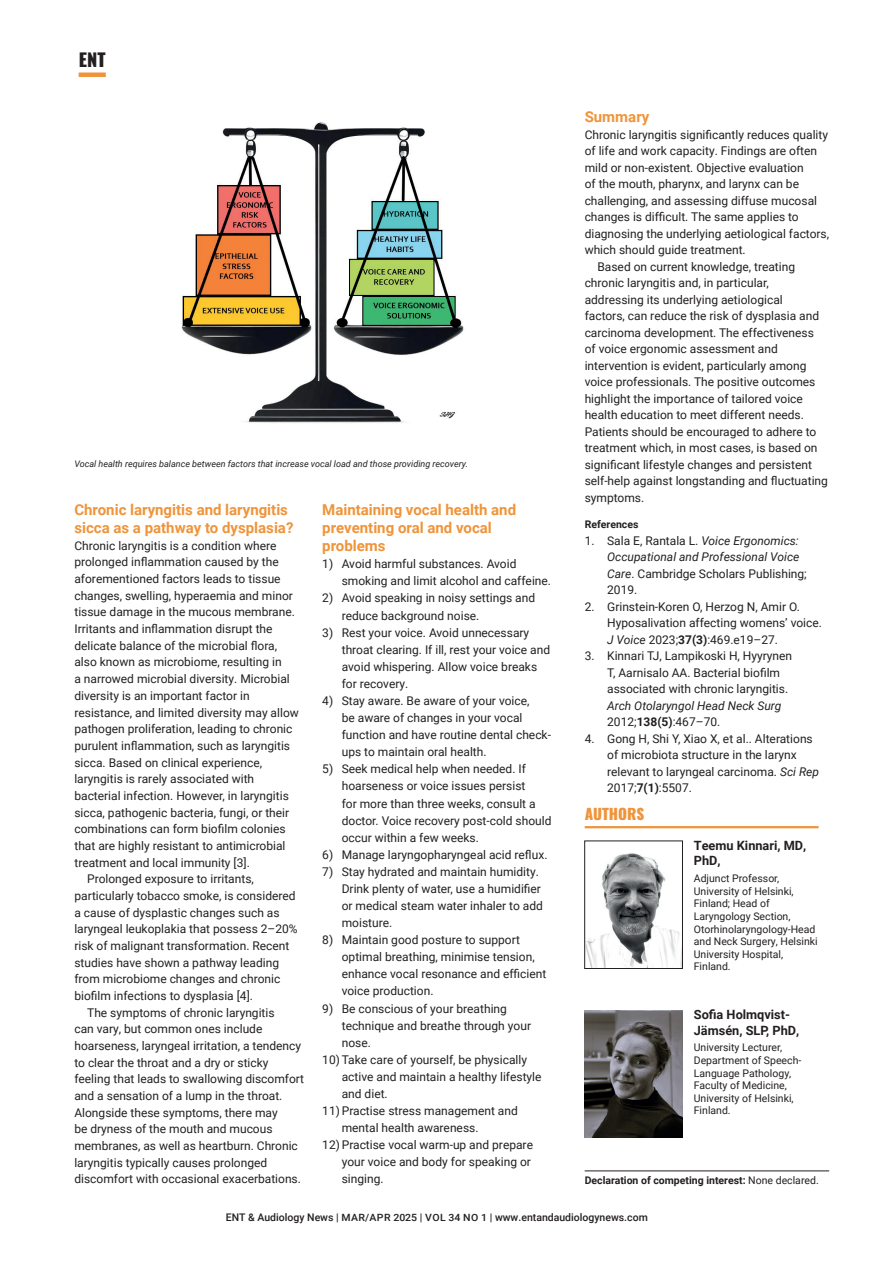
<style>
.page{position:relative;width:893px;height:1263px;background:#fff}
.page>*{position:absolute;margin:0;border:0;box-sizing:border-box;transform-origin:0 0}
.HEADING_Feature{font:800 18px "Oswald";color:#231f20}
.Subhead_Features{font:700 15px/18.1px "Roboto";color:#ef943a}
.Author_Section_Editor_Heading{font:800 15px "Oswald";color:#ef943a}
.Author_name{font:700 12.75px/15.3px "Roboto";color:#231f20}
.Body_Indent{font:12px/17.1px "Roboto";color:#231f20}
.Body_No_Indent{font:12px/16.6px "Roboto";color:#231f20}
.Body_Indent-2{font:italic 12px/16.5px "Roboto";color:#231f20}
.Author_biodata{font:10.5px/12.6px "Roboto";color:#231f20}
.t1{font:500 10.5px "Roboto";color:#231f20}
.Author_declaration{font:700 10.5px "Roboto";color:#231f20}
.Ref_title{font:700 10.5px "Roboto";color:#231f20}
.Captions{font:italic 9px "Roboto";color:#231f20}
.s1{font-style:normal}
.s2{font-style:italic}
.s3{font-weight:700}
.s4{font-weight:400}
.s5{font-size:10.05px}
</style>
<div class="page">
<hr style="left:585px;top:1170px;width:244px;height:1px;background:#231f20">
<img style="left:181px;top:122px;width:283px;height:301px">
<img style="left:586px;top:853px;width:95px;height:114px">
<div style="left:584px;top:840px;width:99px;height:129px;border:1px solid #231f20"></div>
<hr style="left:585px;top:826px;width:234px;height:2px;background:#ef943a">
<img style="left:585px;top:1010px;width:97px;height:128px">
<div style="left:79px;top:72px;width:27px;height:5px;background:#ef943a"></div>
<p class="HEADING_Feature" style="left:79px;top:50px;width:29px">ENT</p>
<p class="Captions" style="left:74px;top:457px;width:395px">Vocal health requires balance between factors that increase vocal load and those providing recovery.</p>
<p class="Subhead_Features" style="left:74px;top:500px;width:221px">Chronic laryngitis and laryngitis sicca as a pathway to dysplasia?</p>
<p class="Body_No_Indent" style="left:74px;top:537px;width:226px">Chronic laryngitis is a condition where prolonged inflammation caused by the aforementioned factors leads to tissue changes, swelling, hyperaemia and minor tissue damage in the mucous membrane.<br>Irritants and inflammation disrupt the delicate balance of the microbial flora, also known as microbiome, resulting in<br>a narrowed microbial diversity. Microbial diversity is an important factor in resistance, and limited diversity may allow pathogen proliferation, leading to chronic purulent inflammation, such as laryngitis sicca. Based on clinical experience, laryngitis is rarely associated with bacterial infection. However, in laryngitis sicca, pathogenic bacteria, fungi, or their combinations can form biofilm colonies that are highly resistant to antimicrobial treatment and local immunity [3].</p>
<p class="Body_Indent" style="left:74px;top:870px;width:225px;line-height:16.6px;text-indent:13px">Prolonged exposure to irritants, particularly tobacco smoke, is considered a cause of dysplastic changes such as laryngeal leukoplakia that possess 2–20% risk of malignant transformation. Recent studies have shown a pathway leading from microbiome changes and chronic biofilm infections to dysplasia [4].</p>
<p class="Body_Indent" style="left:74px;top:1004px;width:231px;line-height:16.6px;text-indent:13px">The symptoms of chronic laryngitis<br>can vary, but common ones include hoarseness, laryngeal irritation, a tendency to clear the throat and a dry or sticky feeling that leads to swallowing discomfort and a sensation of a lump in the throat.<br>Alongside these symptoms, there may<br>be dryness of the mouth and mucous membranes, as well as heartburn. Chronic laryngitis typically causes prolonged discomfort with occasional exacerbations.</p>
<p class="Subhead_Features" style="left:322px;top:500px;width:195px">Maintaining vocal health and preventing oral and vocal problems</p>
<p class="Body_Indent" style="left:342px;top:555px;width:211px;text-indent:-20px">1) Avoid harmful substances. Avoid smoking and limit alcohol and caffeine.</p>
<p class="Body_Indent" style="left:342px;top:589px;width:195px;text-indent:-20px">2) Avoid speaking in noisy settings and reduce background noise.</p>
<p class="Body_Indent" style="left:342px;top:623px;width:210px;text-indent:-20px">3) Rest your voice. Avoid unnecessary throat clearing. If ill, rest your voice and avoid whispering. Allow voice breaks for recovery.</p>
<p class="Body_Indent" style="left:342px;top:692px;width:211px;text-indent:-20px">4) Stay aware. Be aware of your voice,<br>be aware of changes in your vocal function and have routine dental check&shy;ups to maintain oral health.</p>
<p class="Body_Indent" style="left:342px;top:760px;width:211px;text-indent:-20px">5) Seek medical help when needed. If hoarseness or voice issues persist<br>for more than three weeks, consult a doctor. Voice recovery post-cold should occur within a few weeks.</p>
<p class="Body_Indent" style="left:322px;top:845px;width:227px">6) Manage laryngopharyngeal acid reflux.</p>
<p class="Body_Indent" style="left:342px;top:862px;width:203px;text-indent:-20px">7) Stay hydrated and maintain humidity.<br>Drink plenty of water, use a humidifier or medical steam water inhaler to add moisture.</p>
<p class="Body_Indent" style="left:342px;top:931px;width:206px;text-indent:-20px">8) Maintain good posture to support optimal breathing, minimise tension, enhance vocal resonance and efficient voice production.</p>
<p class="Body_Indent" style="left:342px;top:999px;width:191px;text-indent:-20px">9) Be conscious of your breathing technique and breathe through your nose.</p>
<p class="Body_Indent" style="left:342px;top:1050px;width:201px;text-indent:-20px">10) Take care of yourself, be physically active and maintain a healthy lifestyle and diet.</p>
<p class="Body_Indent" style="left:342px;top:1102px;width:178px;text-indent:-20px">11)Practise stress management and mental health awareness.</p>
<p class="Body_Indent" style="left:342px;top:1136px;width:193px;text-indent:-20px">12)Practise vocal warm-up and prepare your voice and body for speaking or singing.</p>
<p class="Subhead_Features" style="left:585px;top:107px;width:66px">Summary</p>
<p class="Body_No_Indent" style="left:585px;top:126px;width:246px">Chronic laryngitis significantly reduces quality of life and work capacity. Findings are often mild or non-existent. Objective evaluation<br>of the mouth, pharynx, and larynx can be challenging, and assessing diffuse mucosal changes is difficult. The same applies to diagnosing the underlying aetiological factors, which should guide treatment.</p>
<p class="Body_Indent" style="left:585px;top:258px;width:245px;line-height:16.5px;text-indent:13px">Based on current knowledge, treating chronic laryngitis and, in particular, addressing its underlying aetiological<br>factors, can reduce the risk of dysplasia and carcinoma development. The effectiveness of voice ergonomic assessment and intervention is evident, particularly among voice professionals. The positive outcomes highlight the importance of tailored voice health education to meet different needs.<br>Patients should be encouraged to adhere to treatment which, in most cases, is based on significant lifestyle changes and persistent self-help against longstanding and fluctuating symptoms.</p>
<p class="Ref_title" style="left:585px;top:517px;width:55px">References</p>
<p class="Body_Indent-2" style="left:607px;top:532px;width:201px;text-indent:-22px"><span class="s1">1. Sala E, Rantala L.</span> Voice Ergonomics:<br>Occupational and Professional Voice<br>Care<span class="s1">. Cambridge Scholars Publishing;<br>2019.</span></p>
<p class="Body_Indent" style="left:607px;top:598px;width:216px;line-height:16.5px;text-indent:-22px">2. Grinstein-Koren O, Herzog N, Amir O.<br>Hyposalivation affecting womens’ voice.<br><span class="s2">J Voice</span> 2023;<span class="s3">37(3)</span>:469.e19–27.</p>
<p class="Body_Indent" style="left:607px;top:647px;width:186px;line-height:16.5px;text-indent:-22px">3. Kinnari TJ, Lampikoski H, Hyyrynen T, Aarnisalo AA. Bacterial biofilm associated with chronic laryngitis.<br><span class="s2">Arch Otolaryngol Head Neck Surg </span>2012;<span class="s3">138(5)</span>:467–70.</p>
<p class="Body_Indent" style="left:607px;top:730px;width:213px;line-height:16.5px;text-indent:-22px">4. Gong H, Shi Y, Xiao X, et al.. Alterations of microbiota structure in the larynx relevant to laryngeal carcinoma. <span class="s2">Sci Rep </span>2017;<span class="s3">7(1)</span>:5507.</p>
<p class="Author_Section_Editor_Heading" style="left:585px;top:806px;width:61px">AUTHORS</p>
<p class="Author_name" style="left:694px;top:837px;width:114px">Teemu Kinnari, MD,<br>PhD,</p>
<p class="Author_biodata" style="left:694px;top:872px;width:125px">Adjunct Professor,<br>University of Helsinki,<br>Finland; Head of<br>Laryngology Section,<br>Otorhinolaryngology-Head and Neck Surgery, Helsinki<br>University Hospital,<br>Finland.</p>
<p class="Author_name" style="left:694px;top:1006px;width:107px">Sofia Holmqvist-<br>Jämsén, SLP, PhD,</p>
<p class="Author_biodata" style="left:694px;top:1041px;width:109px">University Lecturer,<br>Department of Speech-<br>Language Pathology,<br>Faculty of Medicine,<br>University of Helsinki,<br>Finland.</p>
<p class="Author_declaration" style="left:585px;top:1173px;width:236px">Declaration of competing interest: <span class="s4">None declared.</span></p>
<p class="t1" style="left:226px;top:1210px;width:424px">ENT &amp; Audiology News | <span class="s5">MAR/APR 2025</span> | <span class="s5">VOL 34 NO 1</span> | www.entandaudiologynews.com</p>
</div>
